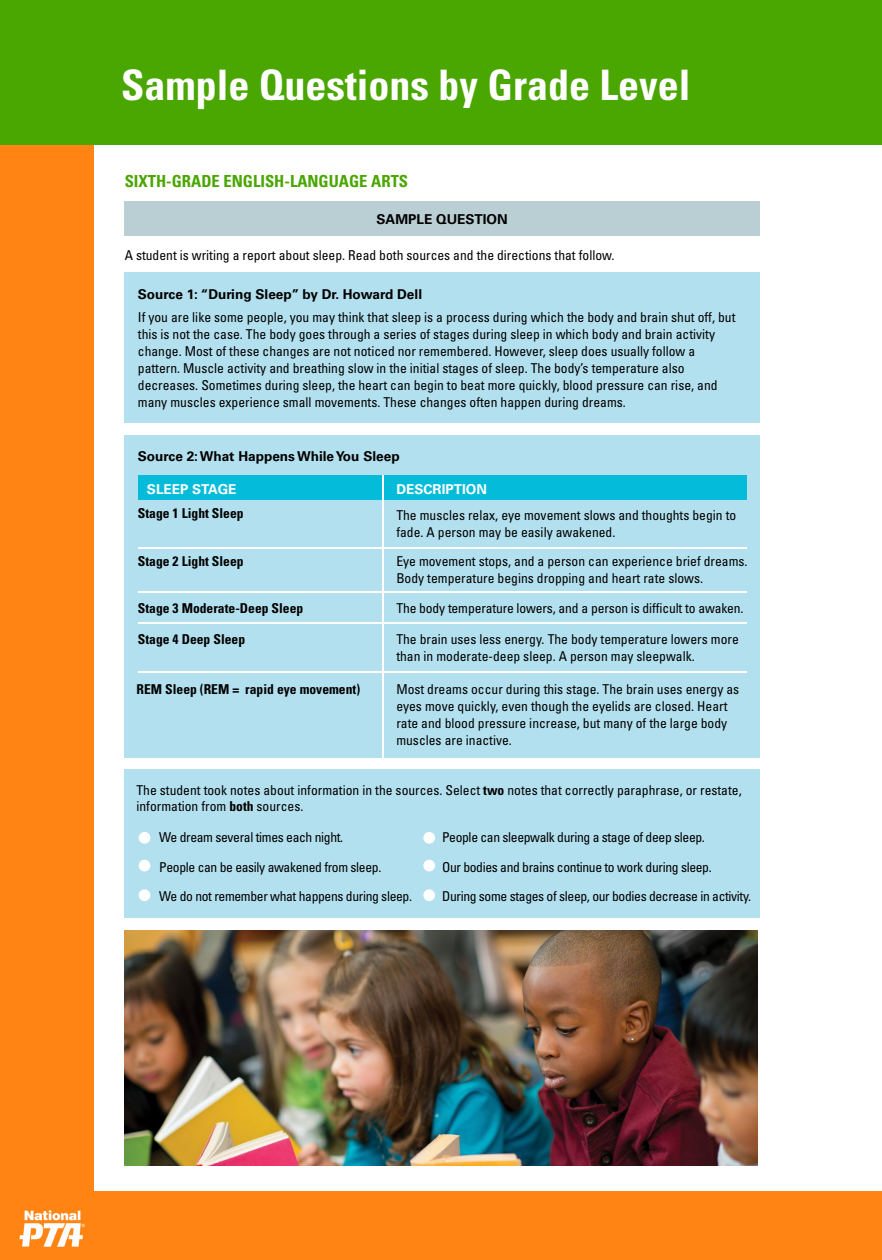
<style>
.page{position:relative;width:882px;height:1260px;background:#fff}
.page>*{position:absolute;margin:0;border:0;box-sizing:border-box;transform-origin:0 0}
.t1{font:700 condensed 42px "Univers LT Std";color:#fff}
.t2{font:700 condensed 16.62px "Univers LT Std";color:#4aa600}
.t3{font:condensed 13.65px/17px "Univers LT Std";color:#000}
.t4{font:condensed 13.65px/29.4px "Univers LT Std";letter-spacing:-.025em;color:#000}
.t5{font:700 condensed 13.65px "Univers LT Std";color:#000}
.t6{font:700 13.65px "Univers LT Std";color:#000}
.t7{font:700 13.65px "Univers LT Std";color:#fff}
.s1{font-weight:700}
</style>
<div class="page">
<div style="left:0;top:113px;width:94px;height:1147px;background:#ff8413"></div>
<div style="left:0;top:0;width:882px;height:144px;background:#4aa600"></div>
<div style="left:87px;top:1192px;width:795px;height:68px;background:#ff8413"></div>
<div style="left:125px;top:201px;width:635px;height:34px;background:#bacfd4"></div>
<div style="left:125px;top:272px;width:635px;height:151px;background:#b3e0ee"></div>
<div style="left:125px;top:435px;width:635px;height:323px;background:#b3e0ee"></div>
<div style="left:125px;top:769px;width:635px;height:149px;background:#b3e0ee"></div>
<hr style="left:382px;top:500px;width:1px;height:258px;background:#fff">
<hr style="left:138px;top:547px;width:608px;height:1px;background:#fff">
<hr style="left:138px;top:591px;width:608px;height:2px;background:#fff">
<hr style="left:138px;top:622px;width:608px;height:2px;background:#fff">
<hr style="left:138px;top:672px;width:608px;height:1px;background:#fff">
<div style="left:139px;top:832px;width:11px;height:12px;background:#fff;border-radius:50%"></div>
<div style="left:139px;top:860px;width:11px;height:11px;background:#fff;border-radius:50%"></div>
<div style="left:139px;top:889px;width:11px;height:12px;background:#fff;border-radius:50%"></div>
<div style="left:423px;top:832px;width:12px;height:12px;background:#fff;border-radius:50%"></div>
<div style="left:423px;top:860px;width:12px;height:11px;background:#fff;border-radius:50%"></div>
<div style="left:423px;top:889px;width:12px;height:12px;background:#fff;border-radius:50%"></div>
<div style="left:138px;top:475px;width:608px;height:25px;background:#04bcda"></div>
<svg style="left:382px;top:475px;width:1px;height:25px"></svg>
<img style="left:19px;top:1210px;width:66px;height:37px">
<img style="left:125px;top:930px;width:633px;height:235px">
<h1 class="t1" style="left:121px;top:59px;width:571px">Sample Questions by Grade Level</h1>
<p class="t2" style="left:125px;top:170px;width:285px">SIXTH-GRADE ENGLISH-LANGUAGE ARTS</p>
<p class="t6" style="left:376px;top:211px;width:133px">SAMPLE QUESTION</p>
<p class="t3" style="left:125px;top:246px;width:491px">A student is writing a report about sleep. Read both sources and the directions that follow.</p>
<p class="t6" style="left:138px;top:286px;width:286px">Source 1: “During Sleep” by Dr. Howard Dell</p>
<p class="t3" style="left:138px;top:309px;width:599px">If you are like some people, you may think that sleep is a process during which the body and brain shut off, but this is not the case. The body goes through a series of stages during sleep in which body and brain activity change. Most of these changes are not noticed nor remembered. However, sleep does usually follow a pattern. Muscle activity and breathing slow in the initial stages of sleep. The body’s temperature also decreases. Sometimes during sleep, the heart can begin to beat more quickly, blood pressure can rise, and many muscles experience small movements. These changes often happen during dreams.</p>
<p class="t6" style="left:138px;top:448px;width:263px">Source 2:What Happens While You Sleep</p>
<p class="t7" style="left:147px;top:481px;width:91px">SLEEP STAGE</p>
<p class="t7" style="left:396px;top:481px;width:92px">DESCRIPTION</p>
<p class="t5" style="left:138px;top:504px;width:107px">Stage 1 Light Sleep</p>
<p class="t3" style="left:396px;top:506px;width:341px">The muscles relax, eye movement slows and thoughts begin to fade. A person may be easily awakened.</p>
<p class="t5" style="left:138px;top:553px;width:107px">Stage 2 Light Sleep</p>
<p class="t3" style="left:396px;top:553px;width:353px">Eye movement stops, and a person can experience brief dreams.<br>Body temperature begins dropping and heart rate slows.</p>
<p class="t5" style="left:138px;top:599px;width:167px">Stage 3 Moderate-Deep Sleep</p>
<p class="t3" style="left:396px;top:599px;width:349px">The body temperature lowers, and a person is difficult to awaken.</p>
<p class="t5" style="left:138px;top:631px;width:109px">Stage 4 Deep Sleep</p>
<p class="t3" style="left:396px;top:630px;width:344px">The brain uses less energy. The body temperature lowers more than in moderate-deep sleep. A person may sleepwalk.</p>
<p class="t5" style="left:136px;top:680px;width:225px">REM Sleep (REM = rapid eye movement)</p>
<p class="t3" style="left:396px;top:680px;width:344px">Most dreams occur during this stage. The brain uses energy as eyes move quickly, even though the eyelids are closed. Heart rate and blood pressure increase, but many of the large body muscles are inactive.</p>
<p class="t3" style="left:136px;top:782px;width:607px;line-height:16.3px">The student took notes about information in the sources. Select <span class="s1">two</span> notes that correctly paraphrase, or restate, information from <span class="s1">both</span> sources.</p>
<p class="t4" style="left:159px;top:823px;width:254px">We dream several times each night.<br>People can be easily awakened from sleep.<br>We do not remember what happens during sleep.</p>
<p class="t4" style="left:442px;top:823px;width:311px">People can sleepwalk during a stage of deep sleep.<br>Our bodies and brains continue to work during sleep.<br>During some stages of sleep, our bodies decrease in activity.</p>
</div>
